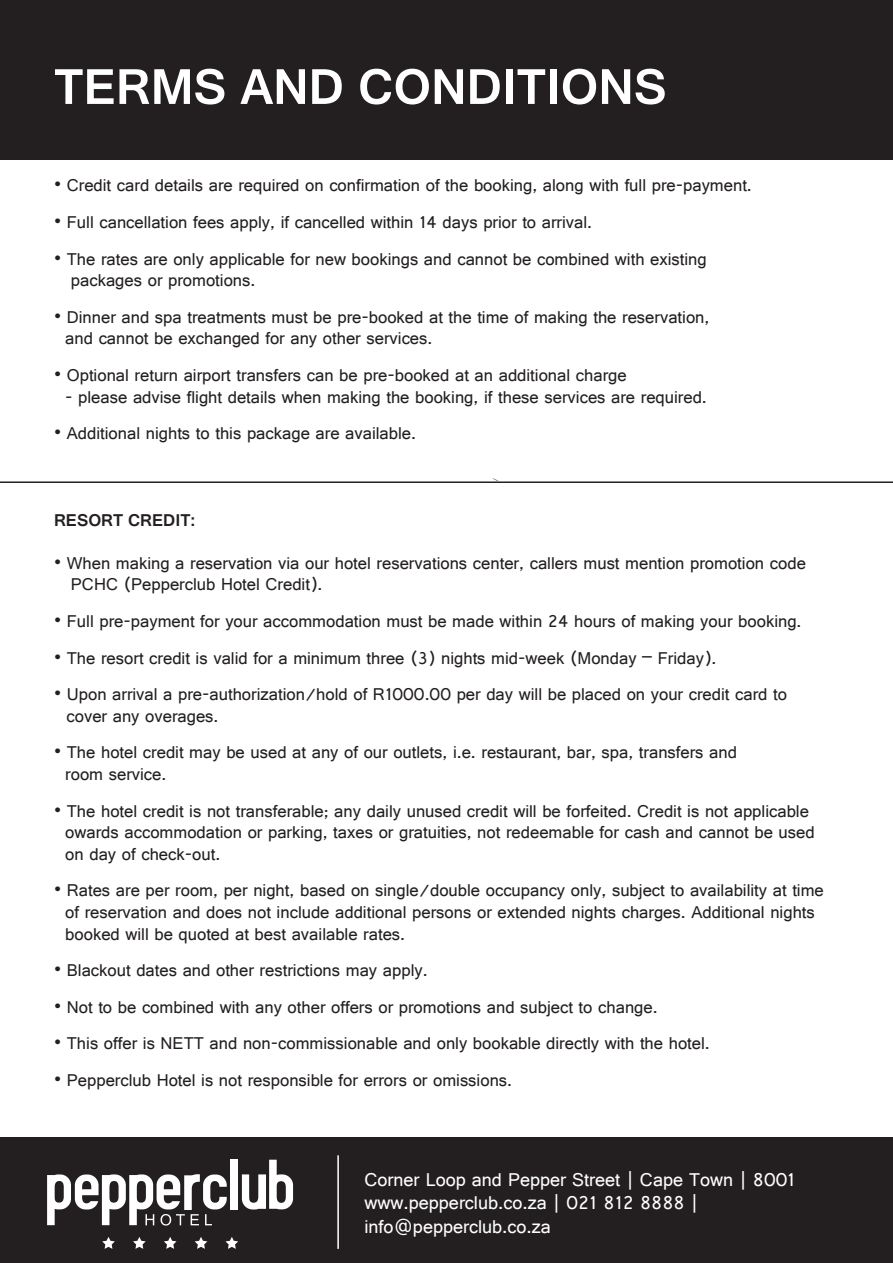
<style>
.page{position:relative;width:893px;height:1263px;background:#fff}
.page>*{position:absolute;margin:0;border:0;box-sizing:border-box;transform-origin:0 0}
.t1{font:700 52.5px "Gautami";color:#fff}
.t2{font:19.5px/23.4px "Gautami";color:#fff}
.t3{font:18px/21.6px "Gautami";color:#231f20}
.t4{font:700 18px "Gautami";color:#231f20}
</style>
<div class="page">
<div style="left:0;top:0;width:893px;height:160px;background:#231f20"></div>
<hr style="left:0;top:481px;width:893px;height:2px;background:#231f20">
<div style="left:0;top:1137px;width:893px;height:126px;background:#231f20"></div>
<div style="left:231px;top:1159px;width:7px;height:51px;background:#fff"></div>
<svg style="left:242px;top:1160px;width:51px;height:49px"></svg>
<svg style="left:47px;top:1174px;width:180px;height:51px"></svg>
<svg style="left:102px;top:1237px;width:13px;height:12px"></svg>
<svg style="left:133px;top:1237px;width:13px;height:12px"></svg>
<svg style="left:164px;top:1237px;width:13px;height:12px"></svg>
<svg style="left:195px;top:1237px;width:12px;height:12px"></svg>
<svg style="left:226px;top:1237px;width:12px;height:12px"></svg>
<hr style="left:337px;top:1155px;width:2px;height:94px;background:#fff">
<svg style="left:492px;top:478px;width:6px;height:4px"></svg>
<h1 class="t1" style="left:54px;top:55px;width:614px">TERMS AND CONDITIONS</h1>
<p class="t3" style="left:54px;top:174px;width:699px">• Credit card details are required on confirmation of the booking, along with full pre-payment.</p>
<p class="t3" style="left:54px;top:211px;width:540px">• Full cancellation fees apply, if cancelled within 14 days prior to arrival.</p>
<p class="t3" style="left:71px;top:247px;width:637px;text-indent:-17px">• The rates are only applicable for new bookings and cannot be combined with existing packages or promotions.</p>
<p class="t3" style="left:65px;top:306px;width:646px;text-indent:-11px">• Dinner and spa treatments must be pre-booked at the time of making the reservation, and cannot be exchanged for any other services.</p>
<p class="t3" style="left:54px;top:364px;width:574px">• Optional return airport transfers can be pre-booked at an additional charge</p>
<p class="t3" style="left:65px;top:385px;width:643px">- please advise flight details when making the booking, if these services are required.</p>
<p class="t3" style="left:54px;top:422px;width:364px">• Additional nights to this package are available.</p>
<p class="t4" style="left:54px;top:509px;width:143px">RESORT CREDIT:</p>
<p class="t3" style="left:71px;top:552px;width:736px;text-indent:-17px">• When making a reservation via our hotel reservations center, callers must mention promotion code<br>PCHC (Pepperclub Hotel Credit).</p>
<p class="t3" style="left:54px;top:610px;width:749px">• Full pre-payment for your accommodation must be made within 24 hours of making your booking.</p>
<p class="t3" style="left:54px;top:646px;width:664px">• The resort credit is valid for a minimum three (3) nights mid-week (Monday – Friday).</p>
<p class="t3" style="left:67px;top:683px;width:722px;text-indent:-13px">• Upon arrival a pre-authorization/hold of R1000.00 per day will be placed on your credit card to cover any overages.</p>
<p class="t3" style="left:65px;top:741px;width:673px;text-indent:-11px">• The hotel credit may be used at any of our outlets, i.e. restaurant, bar, spa, transfers and room service.</p>
<p class="t3" style="left:65px;top:799px;width:751px;text-indent:-11px">• The hotel credit is not transferable; any daily unused credit will be forfeited. Credit is not applicable owards accommodation or parking, taxes or gratuities, not redeemable for cash and cannot be used on day of check-out.</p>
<p class="t3" style="left:65px;top:879px;width:760px;text-indent:-11px">• Rates are per room, per night, based on single/double occupancy only, subject to availability at time of reservation and does not include additional persons or extended nights charges. Additional nights booked will be quoted at best available rates.</p>
<p class="t3" style="left:54px;top:959px;width:375px">• Blackout dates and other restrictions may apply.</p>
<p class="t3" style="left:54px;top:996px;width:605px">• Not to be combined with any other offers or promotions and subject to change.</p>
<p class="t3" style="left:54px;top:1032px;width:657px">• This offer is NETT and non-commissionable and only bookable directly with the hotel.</p>
<p class="t3" style="left:54px;top:1069px;width:460px">• Pepperclub Hotel is not responsible for errors or omissions.</p>
<p class="t2" style="left:364px;top:1167px;width:432px">Corner Loop and Pepper Street | Cape Town | 8001 www.pepperclub.co.za | 021 812 8888 | info@pepperclub.co.za</p>
</div>
